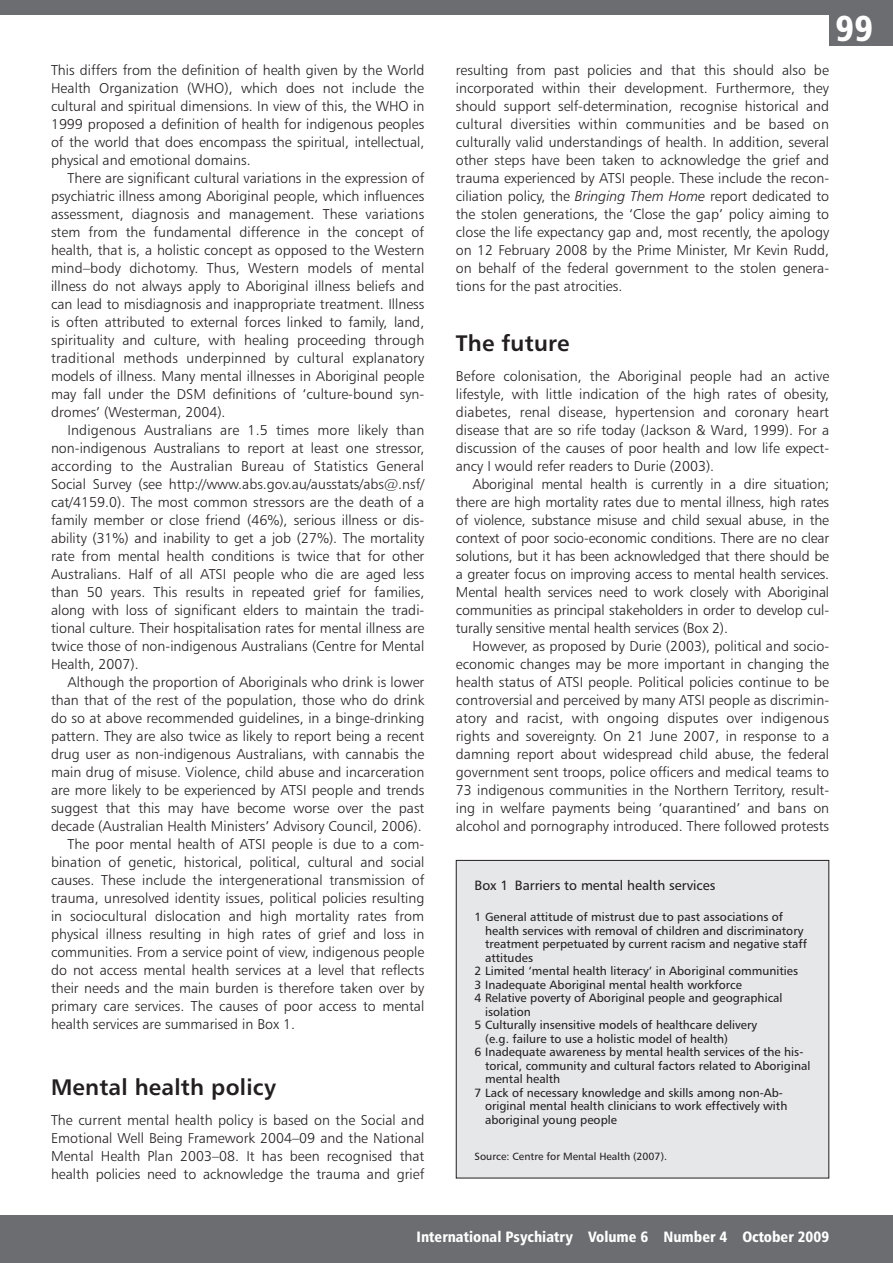
<style>
.page{position:relative;width:893px;height:1263px;background:#fff}
.page>*{position:absolute;margin:0;border:0;box-sizing:border-box;transform-origin:0 0}
.t1{font:36px "Humanist 777 BT Black Condensed B";color:#fff}
.Subhead1{font:22.5px "Humanist 777 BT Bold B";letter-spacing:.01em;color:#231f20}
.t2{font:15px "Humanist 777 BT Black Condensed B";color:#fff}
.Body_text{font:14.25px/18px "Humanist 777 BT Light B";color:#231f20;text-align:justify}
.Noindent{font:14.25px/18px "Humanist 777 BT Light B";color:#231f20;text-align:justify}
.Box_head{font:13.5px "Humanist 777 BT Roman B";color:#231f20}
.Box_list{font:12px/13.5px "Humanist 777 BT Roman B";color:#231f20}
.Box_note{font:10.5px "Humanist 777 BT Roman B";color:#231f20}
.s1{font-family:"Humanist 777 BT Light Italic B"}
</style>
<div class="page">
<div style="left:0;top:1215px;width:893px;height:48px;background:#6c6d70"></div>
<div style="left:829px;top:0;width:64px;height:46px;background:#6c6d70"></div>
<div style="left:0;top:0;width:893px;height:15px;background:#6c6d70"></div>
<div style="left:456px;top:860px;width:373px;height:318px;background:#e6e7e9"></div>
<div style="left:456px;top:860px;width:373px;height:318px;border:1px solid #231f20"></div>
<p class="Noindent" style="left:51px;top:60px;width:375px">This differs from the definition of health given by the World Health Organization (WHO), which does not include the cultural and spiritual dimensions. In view of this, the WHO in 1999 proposed a definition of health for indigenous peoples of the world that does encompass the spiritual, intellectual, physical and emotional domains.</p>
<p class="Body_text" style="left:51px;top:168px;width:375px;text-indent:16px">There are significant cultural variations in the expression of psychiatric illness among Aboriginal people, which influences assessment, diagnosis and management. These variations stem from the fundamental difference in the concept of health, that is, a holistic concept as opposed to the Western mind–body dichotomy. Thus, Western models of mental illness do not always apply to Aboriginal illness beliefs and can lead to misdiagnosis and inappropriate treatment. Illness is often attributed to external forces linked to family, land, spirituality and culture, with healing proceeding through traditional methods underpinned by cultural explanatory models of illness. Many mental illnesses in Aboriginal people may fall under the DSM definitions of ‘culture-bound syn&shy;dromes’ (Westerman, 2004).</p>
<p class="Body_text" style="left:51px;top:420px;width:375px;text-indent:16px">Indigenous Australians are 1.5 times more likely than non-indigenous Australians to report at least one stressor, according to the Australian Bureau of Statistics General Social Survey (see http://www.abs.gov.au/ausstats/abs@.nsf/ cat/4159.0). The most common stressors are the death of a family member or close friend (46%), serious illness or dis&shy;ability (31%) and inability to get a job (27%). The mortality rate from mental health conditions is twice that for other Australians. Half of all ATSI people who die are aged less than 50 years. This results in repeated grief for families, along with loss of significant elders to maintain the tradi&shy;tional culture. Their hospitalisation rates for mental illness are twice those of non-indigenous Australians (Centre for Mental Health, 2007).</p>
<p class="Body_text" style="left:51px;top:672px;width:375px;text-indent:16px">Although the proportion of Aboriginals who drink is lower than that of the rest of the population, those who do drink do so at above recommended guidelines, in a binge-drinking pattern. They are also twice as likely to report being a recent drug user as non-indigenous Australians, with cannabis the main drug of misuse. Violence, child abuse and incarceration are more likely to be experienced by ATSI people and trends suggest that this may have become worse over the past decade (Australian Health Ministers’ Advisory Council, 2006).</p>
<p class="Body_text" style="left:51px;top:834px;width:375px;text-indent:16px">The poor mental health of ATSI people is due to a com&shy;bination of genetic, historical, political, cultural and social causes. These include the intergenerational transmission of trauma, unresolved identity issues, political policies resulting in sociocultural dislocation and high mortality rates from physical illness resulting in high rates of grief and loss in communities. From a service point of view, indigenous people do not access mental health services at a level that reflects their needs and the main burden is therefore taken over by primary care services. The causes of poor access to mental health services are summarised in Box 1.</p>
<p class="Subhead1" style="left:51px;top:1073px;width:226px">Mental health policy</p>
<p class="Noindent" style="left:51px;top:1110px;width:375px">The current mental health policy is based on the Social and Emotional Well Being Framework 2004–09 and the National Mental Health Plan 2003–08. It has been recognised that health policies need to acknowledge the trauma and grief</p>
<h1 class="t1" style="left:836px;top:6px;width:39px">99</h1>
<p class="Noindent" style="left:456px;top:60px;width:375px">resulting from past policies and that this should also be incorporated within their development. Furthermore, they should support self-determination, recognise historical and cultural diversities within communities and be based on culturally valid understandings of health. In addition, several other steps have been taken to acknowledge the grief and trauma experienced by ATSI people. These include the recon&shy;ciliation policy, the <span class="s1">Bringing Them Home</span> report dedicated to the stolen generations, the ‘Close the gap’ policy aiming to close the life expectancy gap and, most recently, the apology on 12 February 2008 by the Prime Minister, Mr Kevin Rudd, on behalf of the federal government to the stolen genera&shy;tions for the past atrocities.</p>
<p class="Subhead1" style="left:456px;top:329px;width:115px">The future</p>
<p class="Noindent" style="left:456px;top:366px;width:375px">Before colonisation, the Aboriginal people had an active lifestyle, with little indication of the high rates of obesity, diabetes, renal disease, hypertension and coronary heart disease that are so rife today (Jackson &amp; Ward, 1999). For a discussion of the causes of poor health and low life expect&shy;ancy I would refer readers to Durie (2003).</p>
<p class="Body_text" style="left:456px;top:474px;width:375px;text-indent:16px">Aboriginal mental health is currently in a dire situation; there are high mortality rates due to mental illness, high rates of violence, substance misuse and child sexual abuse, in the context of poor socio-economic conditions. There are no clear solutions, but it has been acknowledged that there should be a greater focus on improving access to mental health services.<br>Mental health services need to work closely with Aboriginal communities as principal stakeholders in order to develop cul&shy;turally sensitive mental health services (Box 2).</p>
<p class="Body_text" style="left:456px;top:636px;width:375px;text-indent:16px">However, as proposed by Durie (2003), political and socio&shy;economic changes may be more important in changing the health status of ATSI people. Political policies continue to be controversial and perceived by many ATSI people as discrimin&shy;atory and racist, with ongoing disputes over indigenous rights and sovereignty. On 21 June 2007, in response to a damning report about widespread child abuse, the federal government sent troops, police officers and medical teams to 73 indigenous communities in the Northern Territory, result&shy;ing in welfare payments being ‘quarantined’ and bans on alcohol and pornography introduced. There followed protests</p>
<p class="Box_head" style="left:475px;top:876px;width:242px">Box 1 Barriers to mental health services</p>
<p class="Box_list" style="left:485px;top:910px;width:323px;text-indent:-10px">1 General attitude of mistrust due to past associations of health services with removal of children and discriminatory treatment perpetuated by current racism and negative staff attitudes</p>
<p class="Box_list" style="left:475px;top:964px;width:325px">2 Limited ‘mental health literacy’ in Aboriginal communities</p>
<p class="Box_list" style="left:475px;top:977px;width:269px">3 Inadequate Aboriginal mental health workforce</p>
<p class="Box_list" style="left:485px;top:991px;width:299px;text-indent:-10px">4 Relative poverty of Aboriginal people and geographical isolation</p>
<p class="Box_list" style="left:485px;top:1018px;width:273px;text-indent:-10px">5 Culturally insensitive models of healthcare delivery (e.g. failure to use a holistic model of health)</p>
<p class="Box_list" style="left:485px;top:1045px;width:327px;text-indent:-10px">6 Inadequate awareness by mental health services of the his&shy;torical, community and cultural factors related to Aboriginal mental health</p>
<p class="Box_list" style="left:485px;top:1085px;width:304px;text-indent:-10px">7 Lack of necessary knowledge and skills among non-Ab&shy;original mental health clinicians to work effectively with aboriginal young people</p>
<p class="Box_note" style="left:475px;top:1149px;width:194px">Source: Centre for Mental Health (2007).</p>
<p class="t2" style="left:417px;top:1227px;width:414px">International Psychiatry Volume 6 Number 4 October 2009</p>
</div>
